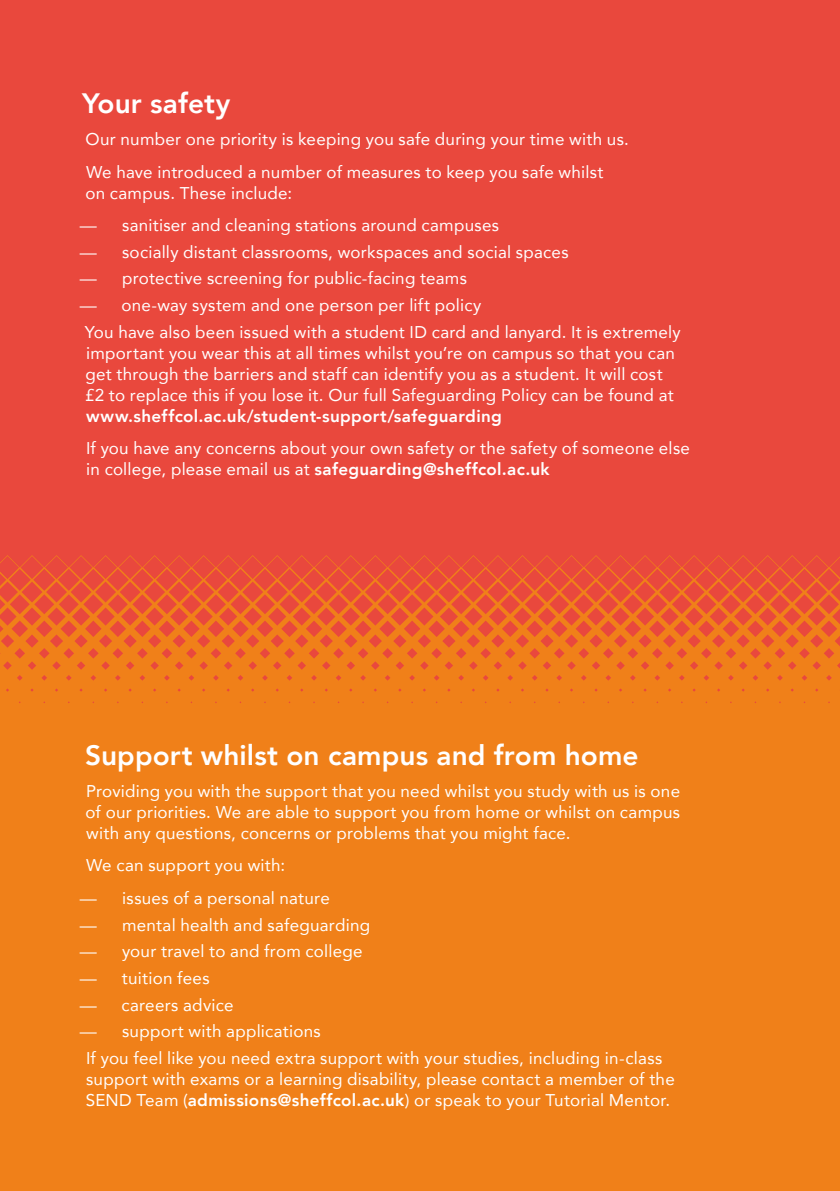
<style>
.page{position:relative;width:840px;height:1191px;background:#fff}
.page>*{position:absolute;margin:0;border:0;box-sizing:border-box;transform-origin:0 0}
.t1{font:800 28px "Avenir";letter-spacing:.005em;color:#fff}
.t2{font:17px/21px "Avenir";letter-spacing:.015em;color:#fff}
.t3{font:800 17px "Avenir";letter-spacing:.02em;color:#fff}
.s1{font-weight:800}
</style>
<div class="page">
<div style="left:0;top:307px;width:839px;height:884px;background:#f08019"></div>
<div style="left:0;top:0;width:839px;height:540px;background:#e9483d"></div>
<svg style="left:0;top:540px;width:839px;height:163px"></svg>
<h1 class="t1" style="left:82px;top:82px;width:150px">Your safety</h1>
<p class="t2" style="left:86px;top:123px;width:544px;line-height:32.4px">Our number one priority is keeping you safe during your time with us.<br>We have introduced a number of measures to keep you safe whilst</p>
<p class="t2" style="left:85px;top:182px;width:208px">on campus. These include:</p>
<p class="t2" style="left:80px;top:214px;width:420px">— sanitiser and cleaning stations around campuses</p>
<p class="t2" style="left:80px;top:241px;width:490px">— socially distant classrooms, workspaces and social spaces</p>
<p class="t2" style="left:80px;top:267px;width:388px">— protective screening for public-facing teams</p>
<p class="t2" style="left:80px;top:291px;width:602px;line-height:26.6px">— one-way system and one person per lift policy<br>You have also been issued with a student ID card and lanyard. It is extremely</p>
<p class="t2" style="left:85px;top:342px;width:591px">important you wear this at all times whilst you’re on campus so that you can get through the barriers and staff can identify you as a student. It will cost £2 to replace this if you lose it. Our full Safeguarding Policy can be found at</p>
<p class="t3" style="left:86px;top:403px;width:417px">www.sheffcol.ac.uk/student-support/safeguarding</p>
<p class="t2" style="left:86px;top:437px;width:605px">If you have any concerns about your own safety or the safety of someone else in college, please email us at <span class="s1">safeguarding@sheffcol.ac.uk</span></p>
<h1 class="t1" style="left:85px;top:733px;width:554px">Support whilst on campus and from home</h1>
<p class="t2" style="left:85px;top:780px;width:596px;text-align:justify">Providing you with the support that you need whilst you study with us is one of our priorities. We are able to support you from home or whilst on campus with any questions, concerns or problems that you might face.</p>
<p class="t2" style="left:86px;top:854px;width:200px">We can support you with:</p>
<p class="t2" style="left:80px;top:887px;width:251px">— issues of a personal nature</p>
<p class="t2" style="left:80px;top:913px;width:291px">— mental health and safeguarding</p>
<p class="t2" style="left:80px;top:940px;width:284px">— your travel to and from college</p>
<p class="t2" style="left:80px;top:967px;width:131px">— tuition fees</p>
<p class="t2" style="left:80px;top:993px;width:155px">— careers advice</p>
<p class="t2" style="left:86px;top:1017px;width:577px;line-height:26.6px;text-indent:-6px">— support with applications<br>If you feel like you need extra support with your studies, including in-class</p>
<p class="t2" style="left:86px;top:1068px;width:590px">support with exams or a learning disability, please contact a member of the<br>SEND Team (<span class="s1">admissions@sheffcol.ac.uk</span>) or speak to your Tutorial Mentor.</p>
</div>
